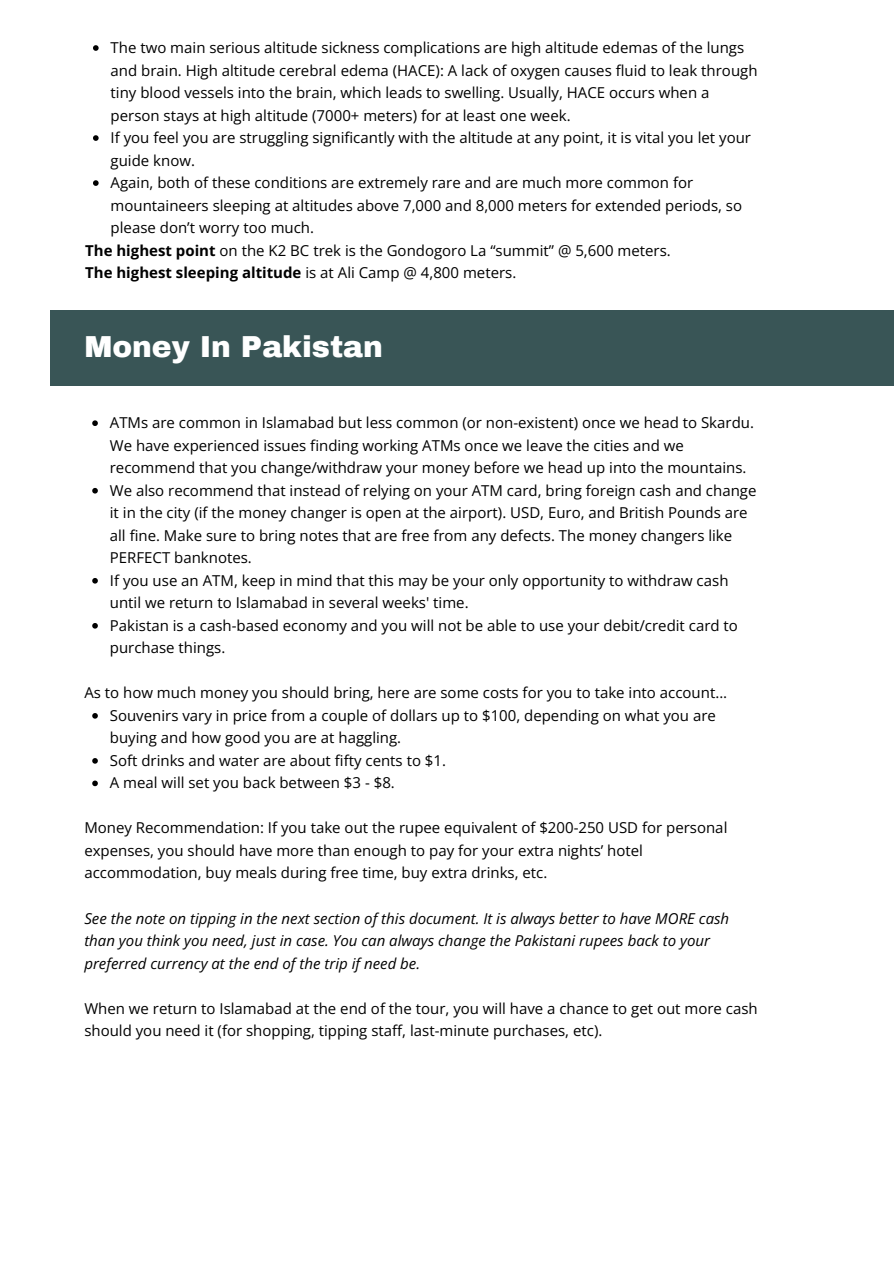
<style>
.page{position:relative;width:894px;height:1264px;background:#fff}
.page>*{position:absolute;margin:0;border:0;box-sizing:border-box;transform-origin:0 0}
.t1{font:900 29.7px "Archivo";color:#fff}
.t2{font:15px/22.5px "Open Sans";color:#000}
.t3{font:italic 15px/22.5px "Open Sans";color:#000}
.t4{font:700 15px "Open Sans";color:#000}
.s1{font-weight:700}
.s2{font-weight:400}
</style>
<div class="page">
<svg style="left:93px;top:45px;width:6px;height:6px"></svg>
<svg style="left:93px;top:135px;width:6px;height:6px"></svg>
<svg style="left:93px;top:180px;width:6px;height:6px"></svg>
<svg style="left:92px;top:420px;width:6px;height:6px"></svg>
<svg style="left:92px;top:488px;width:6px;height:5px"></svg>
<svg style="left:92px;top:578px;width:6px;height:5px"></svg>
<svg style="left:92px;top:623px;width:6px;height:5px"></svg>
<svg style="left:92px;top:713px;width:6px;height:5px"></svg>
<svg style="left:92px;top:758px;width:6px;height:5px"></svg>
<svg style="left:92px;top:780px;width:6px;height:6px"></svg>
<div style="left:50px;top:309px;width:843px;height:76px;background:#395556"></div>
<p class="t2" style="left:111px;top:36px;width:635px">The two main serious altitude sickness complications are high altitude edemas of the lungs</p>
<p class="t2" style="left:111px;top:58px;width:648px">and brain. High altitude cerebral edema (HACE): A lack of oxygen causes fluid to leak through</p>
<p class="t2" style="left:111px;top:81px;width:600px">tiny blood vessels into the brain, which leads to swelling. Usually, HACE occurs when a</p>
<p class="t2" style="left:111px;top:103px;width:461px">person stays at high altitude (7000+ meters) for at least one week.</p>
<p class="t2" style="left:111px;top:126px;width:641px">If you feel you are struggling significantly with the altitude at any point, it is vital you let your</p>
<p class="t2" style="left:111px;top:148px;width:86px">guide know.</p>
<p class="t2" style="left:111px;top:171px;width:584px">Again, both of these conditions are extremely rare and are much more common for</p>
<p class="t2" style="left:111px;top:193px;width:632px">mountaineers sleeping at altitudes above 7,000 and 8,000 meters for extended periods, so</p>
<p class="t2" style="left:111px;top:216px;width:205px">please don’t worry too much.</p>
<p class="t2" style="left:85px;top:238px;width:587px"><span class="s1">The highest point</span> on the K2 BC trek is the Gondogoro La “summit” @ 5,600 meters.</p>
<p class="t4" style="left:85px;top:262px;width:432px">The highest sleeping altitude <span class="s2">is at Ali Camp @ 4,800 meters.</span></p>
<h1 class="t1" style="left:84px;top:331px;width:300px">Money In Pakistan</h1>
<p class="t2" style="left:110px;top:411px;width:648px">ATMs are common in Islamabad but less common (or non-existent) once we head to Skardu.<br>We have experienced issues finding working ATMs once we leave the cities and we recommend that you change/withdraw your money before we head up into the mountains.<br>We also recommend that instead of relying on your ATM card, bring foreign cash and change it in the city (if the money changer is open at the airport). USD, Euro, and British Pounds are all fine. Make sure to bring notes that are free from any defects. The money changers like PERFECT banknotes.<br>If you use an ATM, keep in mind that this may be your only opportunity to withdraw cash until we return to Islamabad in several weeks' time.<br>Pakistan is a cash-based economy and you will not be able to use your debit/credit card to purchase things.</p>
<p class="t2" style="left:110px;top:681px;width:618px;text-indent:-25px">As to how much money you should bring, here are some costs for you to take into account… Souvenirs vary in price from a couple of dollars up to $100, depending on what you are buying and how good you are at haggling.<br>Soft drinks and water are about fifty cents to $1.<br>A meal will set you back between $3 - $8.</p>
<p class="t2" style="left:84px;top:816px;width:644px">Money Recommendation: If you take out the rupee equivalent of $200-250 USD for personal expenses, you should have more than enough to pay for your extra nights’ hotel accommodation, buy meals during free time, buy extra drinks, etc.</p>
<p class="t3" style="left:84px;top:906px;width:646px">See the note on tipping in the next section of this document. It is always better to have MORE cash than you think you need, just in case. You can always change the Pakistani rupees back to your preferred currency at the end of the trip if need be.</p>
<p class="t2" style="left:84px;top:996px;width:674px">When we return to Islamabad at the end of the tour, you will have a chance to get out more cash should you need it (for shopping, tipping staff, last-minute purchases, etc).</p>
</div>
